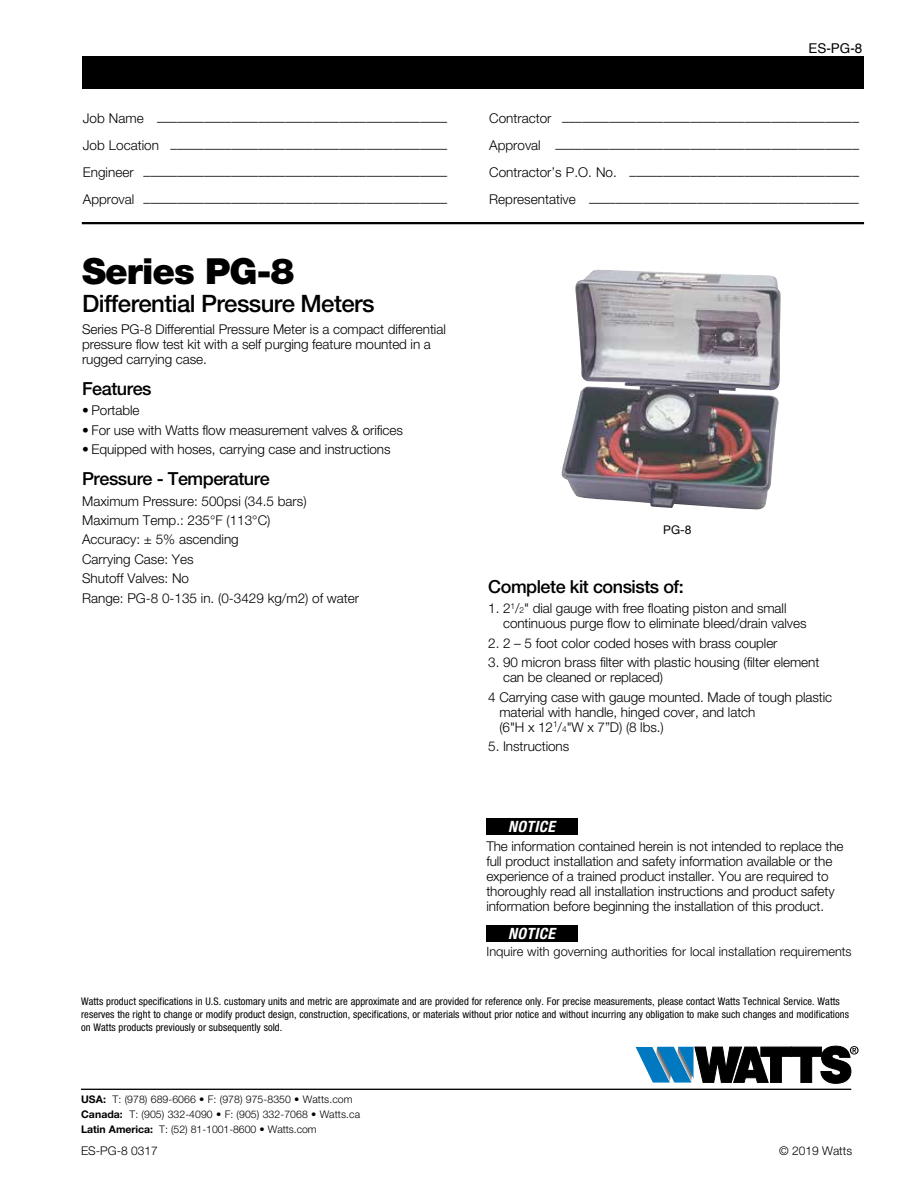
<style>
.page{position:relative;width:918px;height:1188px;background:#fff}
.page>*{position:absolute;margin:0;border:0;box-sizing:border-box;transform-origin:0 0}
.t1{font:900 36px "Helvetica Neue LT Std";letter-spacing:-.025em;color:#000}
.t2{font:500 24px "Helvetica Neue LT Std";letter-spacing:-.025em;color:#000}
.t3{font:500 18px "Helvetica Neue LT Std";letter-spacing:-.025em;color:#000}
.t4{font:italic 700 condensed 15.6px "Helvetica Neue LT Std";letter-spacing:.025em;color:#fff}
.t5{font:300 13.5px/15px "Helvetica Neue LT Std";letter-spacing:-.005em;color:#000}
.t6{font:13.5px "Helvetica";color:#000}
.t7{font:300 12.75px "Helvetica Neue LT Std";color:#000}
.t8{font:300 12px "Helvetica Neue LT Std";color:#000}
.t9{font:12px "Helvetica Neue LT Std";color:#000}
.t10{font:condensed 10.5px/13.2px "Helvetica Neue LT Std";letter-spacing:.005em;color:#000}
.t11{font:300 10.5px/15px "Helvetica Neue LT Std";letter-spacing:.005em;color:#000}
.s1{font-size:8.4px}
.s2{font-weight:700}
</style>
<div class="page">
<img style="left:561px;top:270px;width:220px;height:239px">
<div style="left:82px;top:57px;width:781px;height:32px;background:#000"></div>
<hr style="left:82px;top:222px;width:782px;height:2px;background:#000">
<svg style="left:636px;top:1046px;width:223px;height:38px"></svg>
<hr style="left:81px;top:1089px;width:770px;height:1px;background:#000">
<div style="left:486px;top:925px;width:91px;height:17px;background:#000"></div>
<div style="left:486px;top:818px;width:91px;height:17px;background:#000"></div>
<p class="t6" style="left:808px;top:37px;width:56px">ES-PG-8</p>
<p class="t5" style="left:83px;top:113px;width:366px">Job Name –––––––––––––––––––––––––––––––––––––––––––</p>
<p class="t5" style="left:489px;top:113px;width:371px">Contractor ––––––––––––––––––––––––––––––––––––––––––––</p>
<p class="t5" style="left:83px;top:140px;width:366px">Job Location –––––––––––––––––––––––––––––––––––––––––</p>
<p class="t5" style="left:489px;top:140px;width:371px">Approval –––––––––––––––––––––––––––––––––––––––––––––</p>
<p class="t5" style="left:83px;top:168px;width:366px">Engineer –––––––––––––––––––––––––––––––––––––––––––––</p>
<p class="t5" style="left:489px;top:168px;width:371px">Contractor’s P.O. No. ––––––––––––––––––––––––––––––––––</p>
<p class="t5" style="left:83px;top:195px;width:366px">Approval –––––––––––––––––––––––––––––––––––––––––––––</p>
<p class="t5" style="left:489px;top:195px;width:371px">Representative ––––––––––––––––––––––––––––––––––––––––</p>
<h1 class="t1" style="left:82px;top:250px;width:214px">Series PG-8</h1>
<h2 class="t2" style="left:82px;top:289px;width:294px">Differential Pressure Meters</h2>
<p class="t5" style="left:82px;top:321px;width:365px">Series PG-8 Differential Pressure Meter is a compact differential pressure flow test kit with a self purging feature mounted in a rugged carrying case.</p>
<h3 class="t3" style="left:82px;top:378px;width:71px">Features</h3>
<p class="t5" style="left:82px;top:403px;width:59px">• Portable</p>
<p class="t5" style="left:82px;top:422px;width:322px">• For use with Watts flow measurement valves &amp; orifices</p>
<p class="t5" style="left:82px;top:442px;width:310px">• Equipped with hoses, carrying case and instructions</p>
<h3 class="t3" style="left:82px;top:468px;width:189px">Pressure - Temperature</h3>
<p class="t5" style="left:82px;top:491px;width:279px;line-height:19.5px">Maximum Pressure: 500psi (34.5 bars)<br>Maximum Temp.: 235°F (113°C)<br>Accuracy: ± 5% ascending<br>Carrying Case: Yes<br>Shutoff Valves: No<br>Range: PG-8 0-135 in. (0-3429 kg/m2) of water</p>
<p class="t9" style="left:663px;top:522px;width:30px">PG-8</p>
<h3 class="t3" style="left:488px;top:576px;width:197px">Complete kit consists of:</h3>
<p class="t5" style="left:503px;top:601px;width:305px;text-indent:-15px">1. 2<sup>1</sup>/<span class="s1">2</span>" dial gauge with free floating piston and small continuous purge flow to eliminate bleed/drain valves</p>
<p class="t5" style="left:488px;top:635px;width:291px">2. 2 – 5 foot color coded hoses with brass coupler</p>
<p class="t5" style="left:503px;top:655px;width:318px;text-indent:-15px">3. 90 micron brass filter with plastic housing (filter element can be cleaned or replaced)</p>
<p class="t5" style="left:499px;top:689px;width:334px;text-indent:-11px">4 Carrying case with gauge mounted. Made of tough plastic material with handle, hinged cover, and latch<br>(6"H x 12<sup>1</sup>/<span class="s1">4</span>"W x 7”D) (8 lbs.)</p>
<p class="t5" style="left:488px;top:738px;width:83px">5. Instructions</p>
<p class="t4" style="left:508px;top:817px;width:48px">NOTICE</p>
<p class="t5" style="left:486px;top:838px;width:359px">The information contained herein is not intended to replace the full product installation and safety information available or the experience of a trained product installer. You are required to thoroughly read all installation instructions and product safety information before beginning the installation of this product.</p>
<p class="t4" style="left:508px;top:924px;width:48px">NOTICE</p>
<p class="t7" style="left:487px;top:943px;width:367px">Inquire with governing authorities for local installation requirements</p>
<p class="t10" style="left:81px;top:995px;width:769px">Watts product specifications in U.S. customary units and metric are approximate and are provided for reference only. For precise measurements, please contact Watts Technical Service. Watts reserves the right to change or modify product design, construction, specifications, or materials without prior notice and without incurring any obligation to make such changes and modifications on Watts products previously or subsequently sold.</p>
<p class="t11" style="left:81px;top:1092px;width:281px"><span class="s2">USA:</span> T: (978) 689-6066 • F: (978) 975-8350 • Watts.com<br><span class="s2">Canada:</span> T: (905) 332-4090 • F: (905) 332-7068 • Watts.ca<br><span class="s2">Latin America:</span> T: (52) 81-1001-8600 • Watts.com</p>
<p class="t8" style="left:81px;top:1143px;width:78px">ES-PG-8 0317</p>
<p class="t8" style="left:779px;top:1143px;width:74px">© 2019 Watts</p>
</div>
